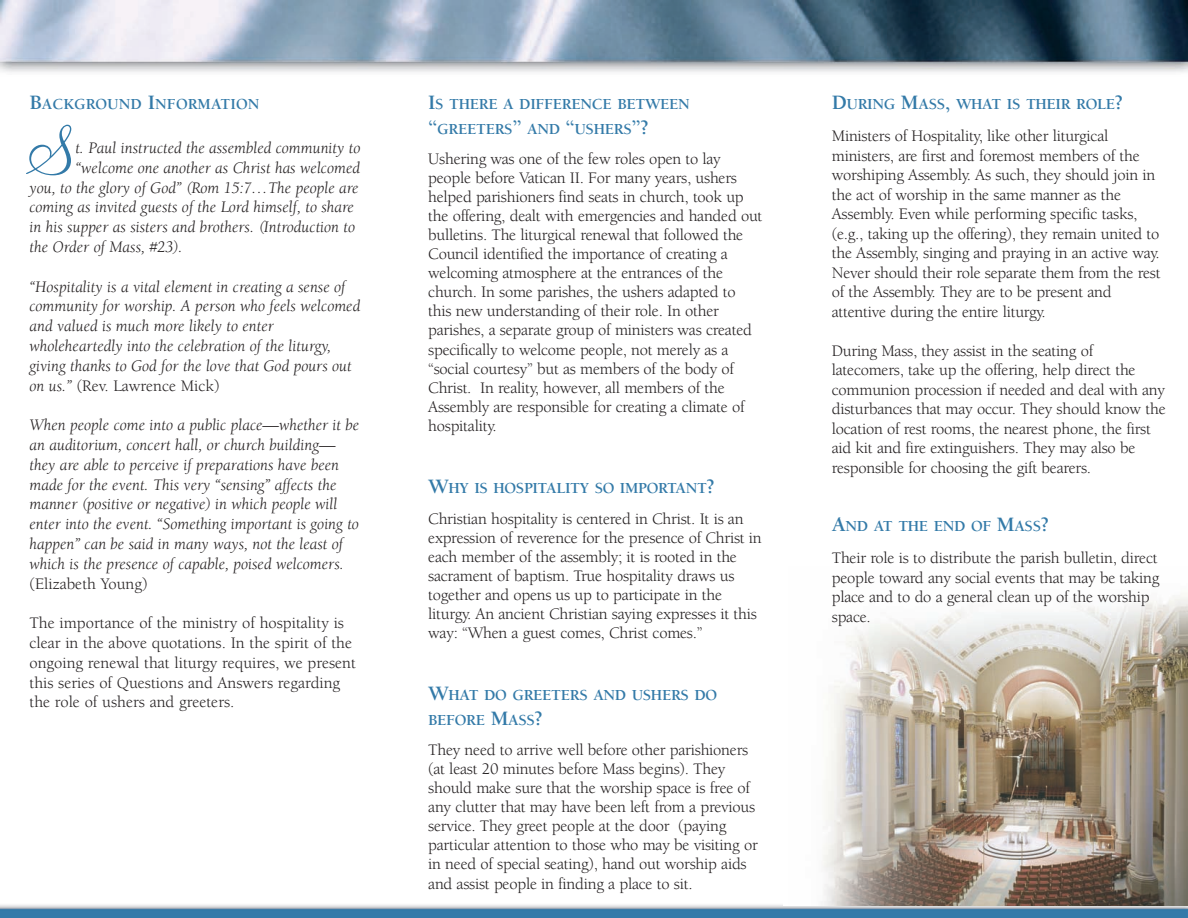
<style>
.page{position:relative;width:1188px;height:918px;background:#fff}
.page>*{position:absolute;margin:0;border:0;box-sizing:border-box;transform-origin:0 0}
.t1{font:70.5px "Monterey BT";color:#337aa8;scale:1.09 1}
.t2{font:16.5px/19px "Berkeley";letter-spacing:-.015em;color:#231f20}
.t3{font:italic 16.5px/19.8px "Berkeley";color:#231f20}
.t4{font:700 15.75px/24.5px "Berkeley";letter-spacing:-.02em;color:#337aa8}
.t5{font:700 15.75px "Berkeley";color:#337aa8}
.s1{font-size:21px}
.s2{font-style:normal}
</style>
<div class="page">
<img style="left:0;top:0;width:1188px;height:72px">
<img style="left:0;top:905px;width:1188px;height:13px">
<div style="left:784px;top:493px;width:404px;height:413px;background:#fff"></div>
<img style="left:823px;top:596px;width:365px;height:310px">
<p class="t5" style="left:30px;top:98px;width:231px"><span class="s1">B</span>ACKGROUND <span class="s1">I</span>NFORMATION</p>
<p class="t3" style="left:75px;top:139px;width:287px">t. Paul instructed the assembled community to</p>
<p class="t3" style="left:75px;top:159px;width:286px">“welcome one another as Christ has welcomed</p>
<p class="t3" style="left:30px;top:179px;width:331px">you, to the glory of God” (Rom 15:7…The people are</p>
<p class="t3" style="left:30px;top:199px;width:326px">coming as invited guests of the Lord himself, to share</p>
<p class="t3" style="left:30px;top:219px;width:327px">in his supper as sisters and brothers. (Introduction to</p>
<p class="t3" style="left:30px;top:238px;width:155px">the Order of Mass, #23).</p>
<p class="t3" style="left:30px;top:278px;width:332px">“Hospitality is a vital element in creating a sense of community for worship. A person who feels welcomed and valued is much more likely to enter wholeheartedly into the celebration of the liturgy, giving thanks to God for the love that God pours out on us.” <span class="s2">(Rev. Lawrence Mick)</span></p>
<p class="t3" style="left:30px;top:417px;width:331px">When people come into a public place—whether it be an auditorium, concert hall, or church building— they are able to perceive if preparations have been made for the event. This very “sensing” affects the manner (positive or negative) in which people will enter into the event. “Something important is going to happen” can be said in many ways, not the least of which is the presence of capable, poised welcomers.</p>
<p class="t2" style="left:30px;top:575px;width:120px">(Elizabeth Young)</p>
<p class="t2" style="left:30px;top:615px;width:328px;line-height:19.8px">The importance of the ministry of hospitality is clear in the above quotations. In the spirit of the ongoing renewal that liturgy requires, we present this series of Questions and Answers regarding the role of ushers and greeters.</p>
<h1 class="t1" style="left:27px;top:108px;width:48px">S</h1>
<p class="t4" style="left:428px;top:94px;width:263px"><span class="s1">I</span>S THERE A DIFFERENCE BETWEEN <span class="s1">“</span>GREETERS<span class="s1">”</span> AND <span class="s1">“</span>USHERS<span class="s1">”?</span></p>
<p class="t2" style="left:428px;top:151px;width:336px">Ushering was one of the few roles open to lay people before Vatican II. For many years, ushers helped parishioners find seats in church, took up the offering, dealt with emergencies and handed out bulletins. The liturgical renewal that followed the Council identified the importance of creating a welcoming atmosphere at the entrances of the church. In some parishes, the ushers adapted to this new understanding of their role. In other parishes, a separate group of ministers was created specifically to welcome people, not merely as a “social courtesy” but as members of the body of Christ. In reality, however, all members of the Assembly are responsible for creating a climate of hospitality.</p>
<p class="t4" style="left:428px;top:478px;width:288px"><span class="s1">W</span>HY IS HOSPITALITY SO IMPORTANT<span class="s1">?</span></p>
<p class="t2" style="left:428px;top:510px;width:335px">Christian hospitality is centered in Christ. It is an expression of reverence for the presence of Christ in each member of the assembly; it is rooted in the sacrament of baptism. True hospitality draws us together and opens us up to participate in the liturgy. An ancient Christian saying expresses it this way: “When a guest comes, Christ comes.”</p>
<p class="t4" style="left:428px;top:685px;width:291px"><span class="s1">W</span>HAT DO GREETERS AND USHERS DO<br>BEFORE <span class="s1">M</span>ASS<span class="s1">?</span></p>
<p class="t2" style="left:428px;top:742px;width:331px">They need to arrive well before other parishioners (at least 20 minutes before Mass begins). They should make sure that the worship space is free of any clutter that may have been left from a previous service. They greet people at the door (paying particular attention to those who may be visiting or in need of special seating), hand out worship aids and assist people in finding a place to sit.</p>
<p class="t4" style="left:832px;top:94px;width:293px"><span class="s1">D</span>URING <span class="s1">M</span>ASS<span class="s1">,</span> WHAT IS THEIR ROLE<span class="s1">?</span></p>
<p class="t2" style="left:832px;top:128px;width:330px;line-height:19.5px">Ministers of Hospitality, like other liturgical ministers, are first and foremost members of the worshiping Assembly. As such, they should join in the act of worship in the same manner as the Assembly. Even while performing specific tasks, (e.g., taking up the offering), they remain united to the Assembly, singing and praying in an active way.<br>Never should their role separate them from the rest of the Assembly. They are to be present and attentive during the entire liturgy.</p>
<p class="t2" style="left:832px;top:342px;width:335px;line-height:19.5px">During Mass, they assist in the seating of latecomers, take up the offering, help direct the communion procession if needed and deal with any disturbances that may occur. They should know the location of rest rooms, the nearest phone, the first aid kit and fire extinguishers. They may also be responsible for choosing the gift bearers.</p>
<p class="t4" style="left:832px;top:516px;width:219px"><span class="s1">A</span>ND AT THE END OF <span class="s1">M</span>ASS<span class="s1">?</span></p>
<p class="t2" style="left:832px;top:550px;width:329px;line-height:19.5px">Their role is to distribute the parish bulletin, direct people toward any social events that may be taking place and to do a general clean up of the worship space.</p>
</div>
